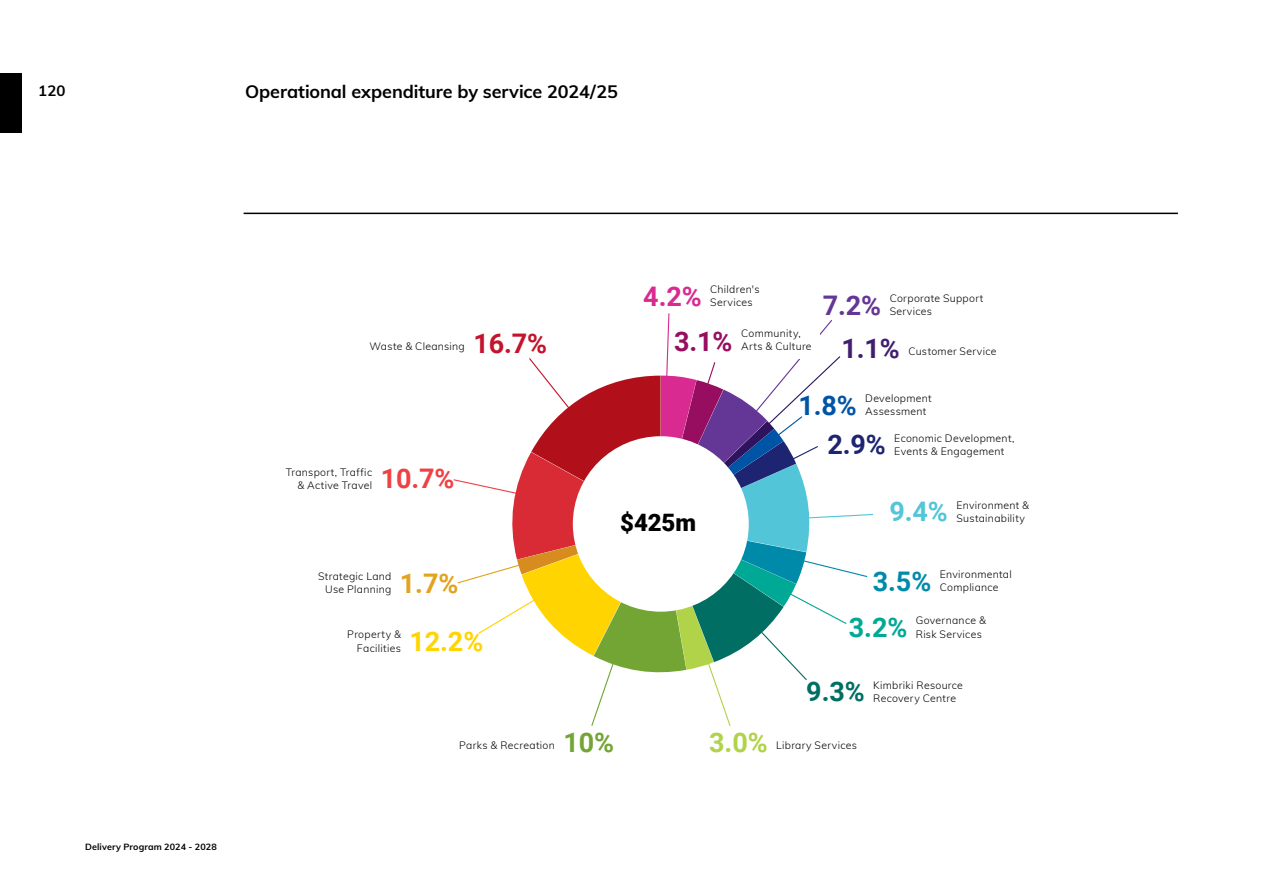
<style>
.page{position:relative;width:1263px;height:893px;background:#fff}
.page>*{position:absolute;margin:0;border:0;box-sizing:border-box;transform-origin:0 0}
.t1{font:700 27px "Roboto";color:#ffd400}
.t2{font:700 27px "Roboto";color:#ef4144}
.t3{font:700 27px "Roboto";color:#c4132a}
.t4{font:700 27px "Roboto";color:#421e70}
.t5{font:700 27px "Roboto";color:#643695}
.t6{font:700 27px "Roboto";color:#d82a91}
.t7{font:700 27px "Roboto";color:#1d2472}
.t8{font:700 27px "Roboto";color:#970d60}
.t9{font:700 27px "Roboto";color:#0054a6}
.t10{font:700 27px "Roboto";color:#e2a31d}
.t11{font:700 27px "Roboto";color:#52c6d8}
.t12{font:700 27px "Roboto";color:#008aaa}
.t13{font:700 27px "Roboto";color:#006e63}
.t14{font:700 27px "Roboto";color:#00a995}
.t15{font:700 27px "Roboto";color:#b1d34a}
.t16{font:700 27px "Roboto";color:#73a534}
.t17{font:900 24px "Roboto";color:#000}
.t18{font:700 18px "Muli";letter-spacing:-.005em;color:#000}
.t19{font:700 15px "Muli";color:#000}
.t20{font:300 10.5px/13.5px "Muli";letter-spacing:.03em;color:#000}
.t21{font:700 9px "Muli";letter-spacing:.015em;color:#000}
</style>
<div class="page">
<hr style="left:244px;top:213px;width:934px;height:1px;background:#000">
<svg style="left:453px;top:313px;width:421px;height:413px"></svg>
<div style="left:573px;top:436px;width:176px;height:176px;background:#fff;border-radius:50%"></div>
<div style="left:0;top:74px;width:21px;height:59px;background:#000"></div>
<h3 class="t19" style="left:38px;top:79px;width:29px">120</h3>
<h3 class="t18" style="left:245px;top:78px;width:374px">Operational expenditure by service 2024/25</h3>
<p class="t21" style="left:85px;top:841px;width:133px">Delivery Program 2024 - 2028</p>
<p class="t20" style="left:369px;top:339px;width:97px">Waste &amp; Cleansing</p>
<h1 class="t3" style="left:473px;top:325px;width:75px">16.7%</h1>
<p class="t20" style="left:286px;top:465px;width:88px;text-align:right">Transport, Traffic &amp; Active Travel</p>
<h1 class="t2" style="left:381px;top:460px;width:75px">10.7%</h1>
<h1 class="t6" style="left:643px;top:277px;width:60px">4.2%</h1>
<p class="t20" style="left:710px;top:282px;width:51px">Children's<br>Services</p>
<h1 class="t8" style="left:674px;top:323px;width:60px">3.1%</h1>
<p class="t20" style="left:741px;top:326px;width:72px">Community,<br>Arts &amp; Culture</p>
<h1 class="t5" style="left:823px;top:286px;width:60px">7.2%</h1>
<p class="t20" style="left:890px;top:291px;width:95px">Corporate Support<br>Services</p>
<h1 class="t4" style="left:841px;top:329px;width:60px">1.1%</h1>
<p class="t20" style="left:908px;top:344px;width:90px">Customer Service</p>
<h1 class="t9" style="left:798px;top:386px;width:60px">1.8%</h1>
<p class="t20" style="left:865px;top:391px;width:68px">Development<br>Assessment</p>
<h2 class="t17" style="left:620px;top:506px;width:77px">$425m</h2>
<h1 class="t7" style="left:827px;top:426px;width:60px">2.9%</h1>
<p class="t20" style="left:894px;top:430px;width:122px">Economic Development,<br>Events &amp; Engagement</p>
<h1 class="t11" style="left:889px;top:493px;width:60px">9.4%</h1>
<p class="t20" style="left:956px;top:497px;width:74px">Environment &amp;<br>Sustainability</p>
<p class="t20" style="left:318px;top:569px;width:75px;text-align:right">Strategic Land<br>Use Planning</p>
<h1 class="t10" style="left:400px;top:564px;width:60px">1.7%</h1>
<p class="t20" style="left:347px;top:627px;width:55px;text-align:right">Property &amp;<br>Facilities</p>
<h1 class="t1" style="left:409px;top:623px;width:75px">12.2%</h1>
<p class="t20" style="left:459px;top:738px;width:97px">Parks &amp; Recreation</p>
<h1 class="t16" style="left:563px;top:724px;width:52px">10%</h1>
<h1 class="t12" style="left:873px;top:562px;width:60px">3.5%</h1>
<p class="t20" style="left:940px;top:567px;width:74px">Environmental<br>Compliance</p>
<h1 class="t14" style="left:849px;top:608px;width:60px">3.2%</h1>
<p class="t20" style="left:916px;top:613px;width:72px">Governance &amp;<br>Risk Services</p>
<h1 class="t13" style="left:806px;top:673px;width:60px">9.3%</h1>
<p class="t20" style="left:873px;top:678px;width:91px">Kimbriki Resource<br>Recovery Centre</p>
<h1 class="t15" style="left:709px;top:723px;width:60px">3.0%</h1>
<p class="t20" style="left:776px;top:738px;width:82px">Library Services</p>
</div>
